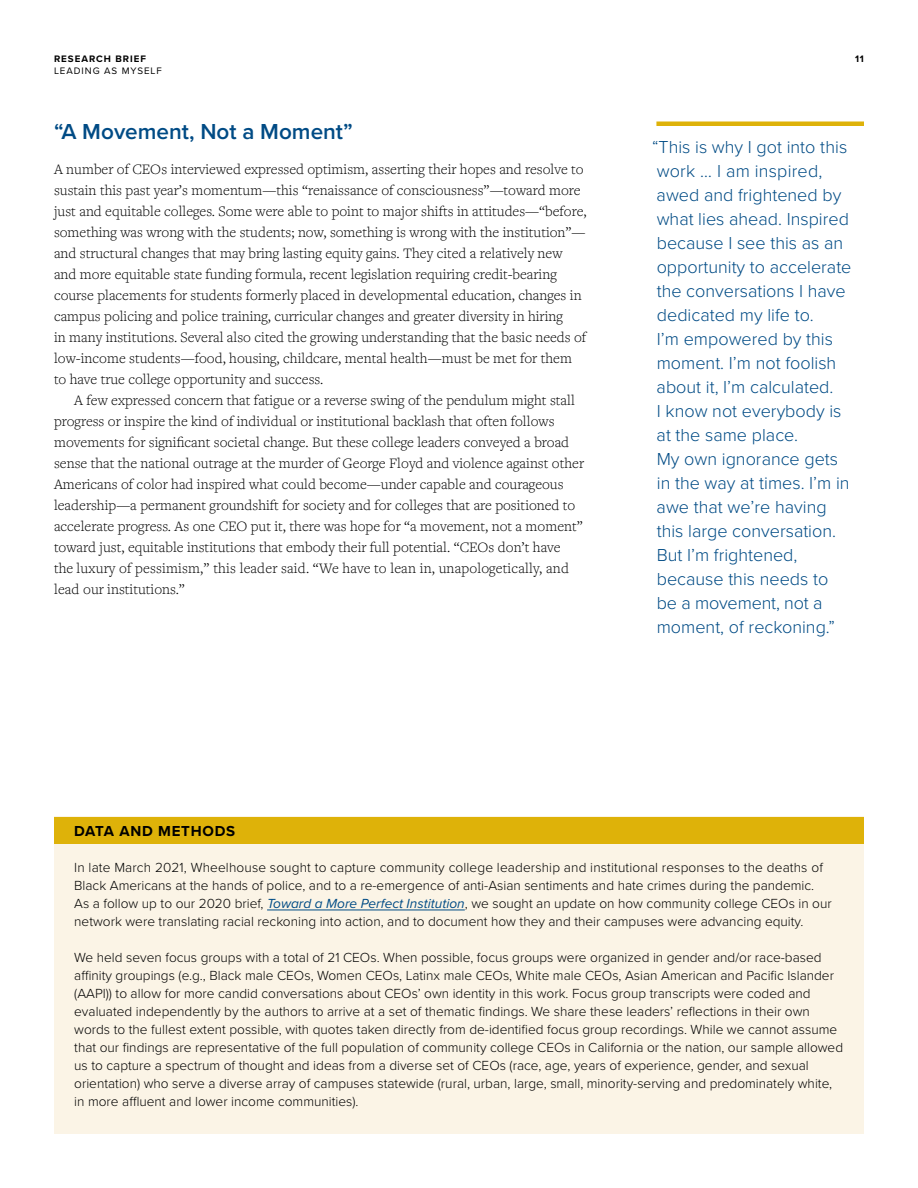
<style>
.page{position:relative;width:918px;height:1188px;background:#fff}
.page>*{position:absolute;margin:0;border:0;box-sizing:border-box;transform-origin:0 0}
.t1{font:600 22.5px "Proxima Nova";color:#004b85}
.t2{font:300 18px/24px "Proxima Nova";color:#004b85}
.t3{font:300 15px/21px "Freight Text Pro";color:#000}
.t4{font:700 15px "Proxima Nova";letter-spacing:.05em;color:#000}
.t5{font:300 13.65px/18px "Proxima Nova";color:#000}
.t6{font:700 9.75px "Proxima Nova";letter-spacing:.1em;color:#000}
.t7{font:9.75px "Proxima Nova";letter-spacing:.1em;color:#000}
.s1{font-weight:400;font-style:italic;color:#004b85}
</style>
<div class="page">
<div style="left:54px;top:817px;width:810px;height:317px;background:#fbf4e6"></div>
<hr style="left:267px;top:910px;width:198px;height:1px;background:#004b85">
<div style="left:54px;top:817px;width:810px;height:27px;background:#deb209"></div>
<div style="left:656px;top:121px;width:208px;height:5px;background:#deb209"></div>
<p class="t6" style="left:54px;top:51px;width:94px">RESEARCH BRIEF</p>
<p class="t7" style="left:54px;top:63px;width:109px">LEADING AS MYSELF</p>
<h1 class="t1" style="left:54px;top:115px;width:300px">“A Movement, Not a Moment”</h1>
<p class="t3" style="left:54px;top:158px;width:534px">A number of CEOs interviewed expressed optimism, asserting their hopes and resolve to sustain this past year’s momentum—this “renaissance of consciousness”—toward more just and equitable colleges. Some were able to point to major shifts in attitudes—“before, something was wrong with the students; now, something is wrong with the institution”— and structural changes that may bring lasting equity gains. They cited a relatively new and more equitable state funding formula, recent legislation requiring credit-bearing course placements for students formerly placed in developmental education, changes in campus policing and police training, curricular changes and greater diversity in hiring<br>in many institutions. Several also cited the growing understanding that the basic needs of low-income students—food, housing, childcare, mental health—must be met for them to have true college opportunity and success.</p>
<p class="t3" style="left:54px;top:389px;width:532px;text-indent:20px">A few expressed concern that fatigue or a reverse swing of the pendulum might stall progress or inspire the kind of individual or institutional backlash that often follows movements for significant societal change. But these college leaders conveyed a broad sense that the national outrage at the murder of George Floyd and violence against other Americans of color had inspired what could become—under capable and courageous leadership—a permanent groundshift for society and for colleges that are positioned to accelerate progress. As one CEO put it, there was hope for “a movement, not a moment” toward just, equitable institutions that embody their full potential. “CEOs don’t have<br>the luxury of pessimism,” this leader said. “We have to lean in, unapologetically, and lead our institutions.”</p>
<p class="t6" style="left:855px;top:51px;width:10px">11</p>
<p class="t2" style="left:652px;top:134px;width:201px">“This is why I got into this work … I am inspired, awed and frightened by what lies ahead. Inspired because I see this as an opportunity to accelerate the conversations I have dedicated my life to.<br>I’m empowered by this moment. I’m not foolish about it, I’m calculated.<br>I know not everybody is at the same place.<br>My own ignorance gets in the way at times. I’m in awe that we’re having this large conversation.<br>But I’m frightened, because this needs to<br>be a movement, not a moment, of reckoning.”</p>
<p class="t4" style="left:74px;top:820px;width:162px">DATA AND METHODS</p>
<p class="t5" style="left:74px;top:858px;width:759px">In late March 2021, Wheelhouse sought to capture community college leadership and institutional responses to the deaths of Black Americans at the hands of police, and to a re-emergence of anti-Asian sentiments and hate crimes during the pandemic.<br>As a follow up to our 2020 brief, <span class="s1">Toward a More Perfect Institution</span>, we sought an update on how community college CEOs in our network were translating racial reckoning into action, and to document how they and their campuses were advancing equity.</p>
<p class="t5" style="left:74px;top:948px;width:770px">We held seven focus groups with a total of 21 CEOs. When possible, focus groups were organized in gender and/or race-based affinity groupings (e.g., Black male CEOs, Women CEOs, Latinx male CEOs, White male CEOs, Asian American and Pacific Islander (AAPI)) to allow for more candid conversations about CEOs’ own identity in this work. Focus group transcripts were coded and evaluated independently by the authors to arrive at a set of thematic findings. We share these leaders’ reflections in their own words to the fullest extent possible, with quotes taken directly from de-identified focus group recordings. While we cannot assume that our findings are representative of the full population of community college CEOs in California or the nation, our sample allowed us to capture a spectrum of thought and ideas from a diverse set of CEOs (race, age, years of experience, gender, and sexual orientation) who serve a diverse array of campuses statewide (rural, urban, large, small, minority-serving and predominately white, in more affluent and lower income communities).</p>
</div>
